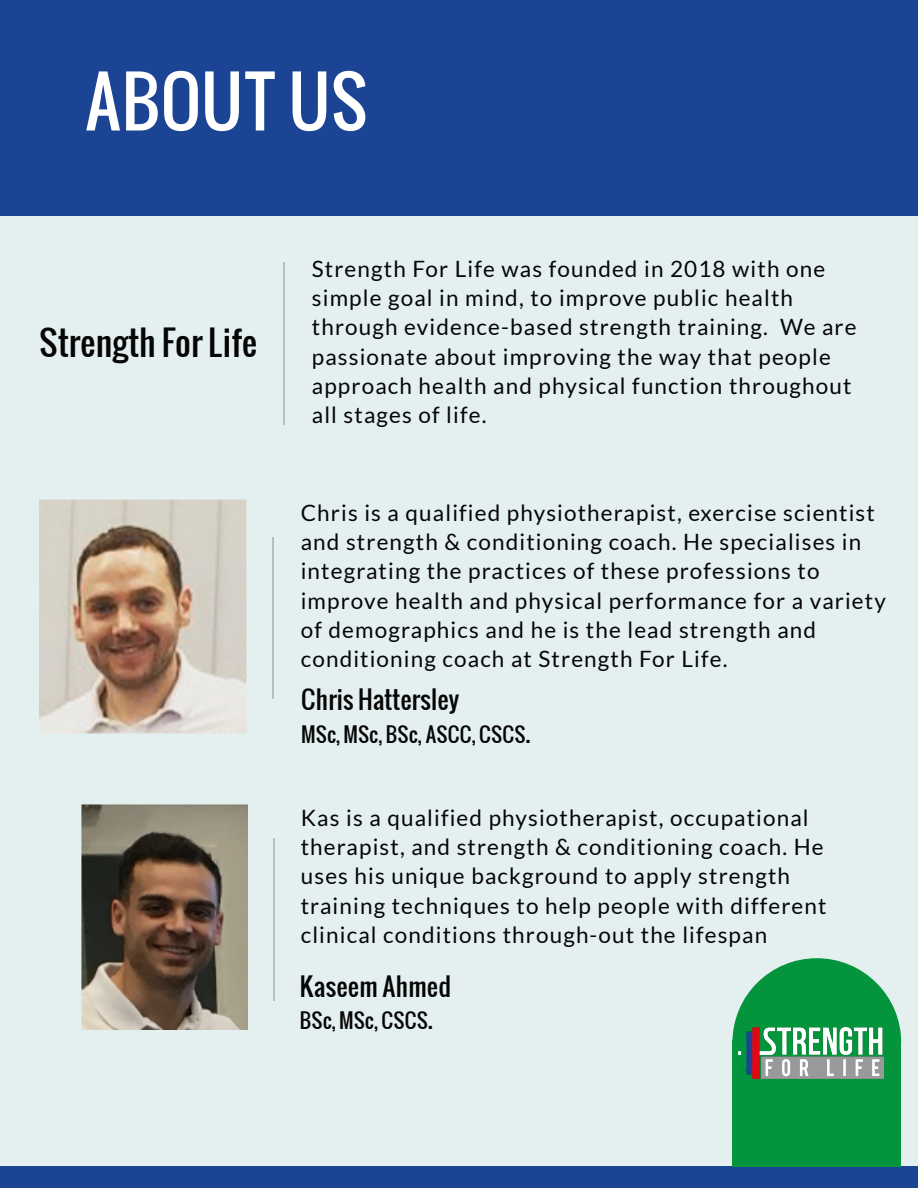
<style>
.page{position:relative;width:918px;height:1188px;background:#e4f0f0}
.page>*{position:absolute;margin:0;border:0;box-sizing:border-box;transform-origin:0 0}
.t1{font:67.5px "Oswald";color:#fff}
.t2{font:33.75px "Oswald";color:#060606}
.t3{font:24.75px "Oswald";color:#060606}
.t4{font:22.5px/29.2px "Lato";letter-spacing:.05em;color:#060606}
.t5{font:20.25px "Oswald";color:#060606}
.s1{font-size:24.75px}
</style>
<div class="page">
<div style="left:0;top:0;width:918px;height:216px;background:#1c4494"></div>
<div style="left:0;top:1167px;width:832px;height:21px;background:#1c4494"></div>
<div style="left:832px;top:1167px;width:86px;height:21px;background:#1c4494"></div>
<hr style="left:283px;top:383px;width:2px;height:42px;background:#060606">
<hr style="left:283px;top:341px;width:2px;height:42px;background:#060606">
<hr style="left:283px;top:300px;width:2px;height:41px;background:#060606">
<hr style="left:283px;top:263px;width:2px;height:37px;background:#060606">
<hr style="left:273px;top:657px;width:1px;height:42px;background:#060606">
<hr style="left:273px;top:616px;width:1px;height:41px;background:#060606">
<hr style="left:273px;top:574px;width:1px;height:42px;background:#060606">
<hr style="left:273px;top:537px;width:1px;height:37px;background:#060606">
<hr style="left:273px;top:959px;width:1px;height:42px;background:#060606">
<hr style="left:273px;top:917px;width:1px;height:42px;background:#060606">
<hr style="left:273px;top:876px;width:1px;height:41px;background:#060606">
<hr style="left:273px;top:839px;width:1px;height:37px;background:#060606">
<div style="left:732px;top:1046px;width:169px;height:121px;background:#04943c"></div>
<div style="left:732px;top:1040px;width:169px;height:8px;background:#04943c"></div>
<svg style="left:732px;top:958px;width:169px;height:82px"></svg>
<img style="left:738px;top:1027px;width:145px;height:52px">
<img style="left:39px;top:499px;width:208px;height:235px">
<img style="left:81px;top:804px;width:166px;height:225px">
<h1 class="t1" style="left:84px;top:50px;width:285px">ABOUT US</h1>
<h2 class="t2" style="left:39px;top:316px;width:220px">Strength For Life</h2>
<p class="t4" style="left:312px;top:253px;width:546px">Strength For Life was founded in 2018 with one simple goal in mind, to improve public health through evidence-based strength training. We are passionate about improving the way that people approach health and physical function throughout all stages of life.</p>
<p class="t4" style="left:301px;top:498px;width:587px">Chris is a qualified physiotherapist, exercise scientist and strength &amp; conditioning coach. He specialises in integrating the practices of these professions to improve health and physical performance for a variety of demographics and he is the lead strength and conditioning coach at Strength For Life.</p>
<p class="t3" style="left:301px;top:680px;width:159px">Chris Hattersley</p>
<p class="t5" style="left:301px;top:718px;width:231px">MSc, MSc, BSc, ASCC, CSCS<span class="s1">.</span></p>
<p class="t4" style="left:301px;top:802px;width:527px">Kas is a qualified physiotherapist, occupational therapist, and strength &amp; conditioning coach. He uses his unique background to apply strength training techniques to help people with different clinical conditions through-out the lifespan</p>
<p class="t3" style="left:300px;top:967px;width:153px">Kaseem Ahmed</p>
<p class="t5" style="left:300px;top:1005px;width:134px">BSc, MSc, CSCS<span class="s1">.</span></p>
</div>
